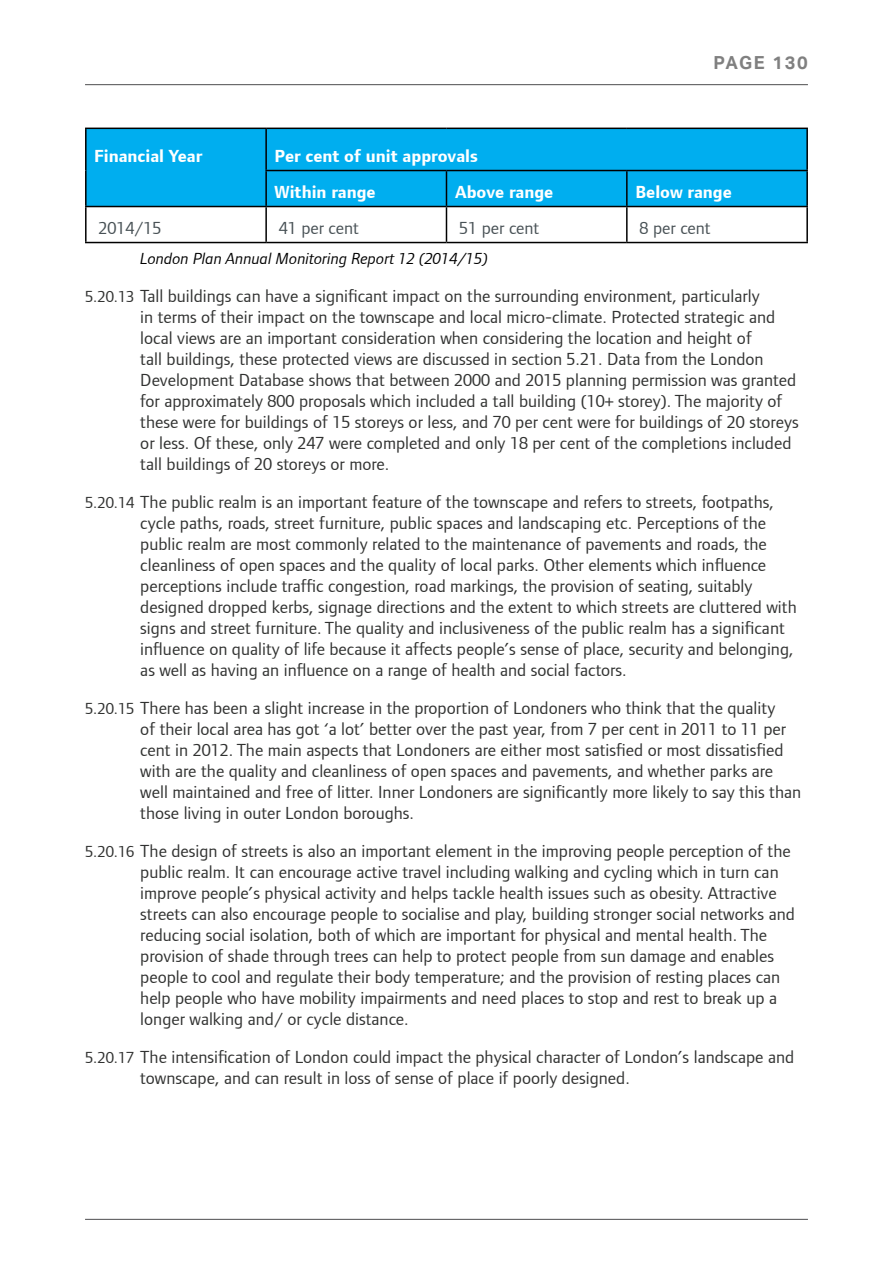
<style>
.page{position:relative;width:893px;height:1263px;background:#fff}
.page>*{position:absolute;margin:0;border:0;box-sizing:border-box;transform-origin:0 0}
.t1{font:18px/21px "Foundry Form Sans";color:#313231}
.Table_Header{font:700 18px "Foundry Form Sans";color:#fff}
.Table_text{font:18px "Foundry Form Sans";color:#485155}
.t2{font:700 18px "Aktiv Grotesk";letter-spacing:.1em;color:#808080}
.Source{font:italic 16.5px "Foundry Form Sans";color:#000}
.s1{font-size:16.5px}
</style>
<div class="page">
<hr style="left:85px;top:1219px;width:723px;height:1px;background:#4d4d4f">
<hr style="left:85px;top:84px;width:723px;height:1px;background:#4d4d4f">
<div style="left:87px;top:129px;width:719px;height:77px;background:#00aeef"></div>
<hr style="left:85px;top:128px;width:181px;height:1px;background:#000">
<hr style="left:85px;top:129px;width:2px;height:42px;background:#000">
<hr style="left:266px;top:128px;width:180px;height:1px;background:#000">
<hr style="left:265px;top:129px;width:2px;height:41px;background:#000">
<hr style="left:446px;top:128px;width:181px;height:1px;background:#000">
<hr style="left:627px;top:128px;width:181px;height:1px;background:#000">
<hr style="left:806px;top:129px;width:2px;height:41px;background:#000">
<hr style="left:85px;top:171px;width:2px;height:35px;background:#000">
<hr style="left:265px;top:170px;width:181px;height:1px;background:#000">
<hr style="left:265px;top:171px;width:2px;height:35px;background:#000">
<hr style="left:446px;top:170px;width:181px;height:1px;background:#000">
<hr style="left:446px;top:171px;width:1px;height:35px;background:#000">
<hr style="left:627px;top:170px;width:181px;height:1px;background:#000">
<hr style="left:626px;top:171px;width:2px;height:35px;background:#000">
<hr style="left:806px;top:171px;width:2px;height:35px;background:#000">
<hr style="left:85px;top:206px;width:181px;height:1px;background:#000">
<hr style="left:85px;top:207px;width:2px;height:35px;background:#000">
<hr style="left:266px;top:206px;width:180px;height:1px;background:#000">
<hr style="left:265px;top:207px;width:2px;height:35px;background:#000">
<hr style="left:446px;top:206px;width:181px;height:1px;background:#000">
<hr style="left:446px;top:207px;width:1px;height:35px;background:#000">
<hr style="left:627px;top:206px;width:181px;height:1px;background:#000">
<hr style="left:626px;top:207px;width:2px;height:35px;background:#000">
<hr style="left:806px;top:207px;width:2px;height:35px;background:#000">
<hr style="left:85px;top:242px;width:181px;height:1px;background:#000">
<hr style="left:266px;top:242px;width:180px;height:1px;background:#000">
<hr style="left:446px;top:242px;width:181px;height:1px;background:#000">
<hr style="left:627px;top:242px;width:181px;height:1px;background:#000">
<p class="t2" style="left:714px;top:52px;width:96px">PAGE 130</p>
<p class="Table_Header" style="left:94px;top:146px;width:110px">Financial Year</p>
<p class="Table_Header" style="left:275px;top:146px;width:205px">Per cent of unit approvals</p>
<p class="Table_Header" style="left:275px;top:182px;width:103px">Within range</p>
<p class="Table_Header" style="left:455px;top:182px;width:100px">Above range</p>
<p class="Table_Header" style="left:635px;top:182px;width:98px">Below range</p>
<p class="Table_text" style="left:99px;top:218px;width:64px">2014/15</p>
<p class="Table_text" style="left:279px;top:218px;width:82px">41 per cent</p>
<p class="Table_text" style="left:459px;top:218px;width:82px">51 per cent</p>
<p class="Table_text" style="left:640px;top:218px;width:73px">8 per cent</p>
<p class="Source" style="left:140px;top:249px;width:349px">London Plan Annual Monitoring Report 12 (2014/15)</p>
<p class="t1" style="left:140px;top:285px;width:660px;text-indent:-55px"><span class="s1">5.20.13</span> Tall buildings can have a significant impact on the surrounding environment, particularly<br>in terms of their impact on the townscape and local micro-climate. Protected strategic and local views are an important consideration when considering the location and height of<br>tall buildings, these protected views are discussed in section 5.21. Data from the London Development Database shows that between 2000 and 2015 planning permission was granted for approximately 800 proposals which included a tall building (10+ storey). The majority of these were for buildings of 15 storeys or less, and 70 per cent were for buildings of 20 storeys or less. Of these, only 247 were completed and only 18 per cent of the completions included tall buildings of 20 storeys or more.</p>
<p class="t1" style="left:140px;top:491px;width:658px;text-indent:-55px"><span class="s1">5.20.14</span> The public realm is an important feature of the townscape and refers to streets, footpaths, cycle paths, roads, street furniture, public spaces and landscaping etc. Perceptions of the public realm are most commonly related to the maintenance of pavements and roads, the cleanliness of open spaces and the quality of local parks. Other elements which influence perceptions include traffic congestion, road markings, the provision of seating, suitably designed dropped kerbs, signage directions and the extent to which streets are cluttered with signs and street furniture. The quality and inclusiveness of the public realm has a significant influence on quality of life because it affects people’s sense of place, security and belonging, as well as having an influence on a range of health and social factors.</p>
<p class="t1" style="left:140px;top:697px;width:662px;text-indent:-55px"><span class="s1">5.20.15</span> There has been a slight increase in the proportion of Londoners who think that the quality<br>of their local area has got ‘a lot’ better over the past year, from 7 per cent in 2011 to 11 per cent in 2012. The main aspects that Londoners are either most satisfied or most dissatisfied with are the quality and cleanliness of open spaces and pavements, and whether parks are well maintained and free of litter. Inner Londoners are significantly more likely to say this than those living in outer London boroughs.</p>
<p class="t1" style="left:140px;top:840px;width:656px;text-indent:-55px"><span class="s1">5.20.16</span> The design of streets is also an important element in the improving people perception of the public realm. It can encourage active travel including walking and cycling which in turn can improve people’s physical activity and helps tackle health issues such as obesity. Attractive streets can also encourage people to socialise and play, building stronger social networks and reducing social isolation, both of which are important for physical and mental health. The provision of shade through trees can help to protect people from sun damage and enables people to cool and regulate their body temperature; and the provision of resting places can help people who have mobility impairments and need places to stop and rest to break up a longer walking and/ or cycle distance.</p>
<p class="t1" style="left:140px;top:1046px;width:655px;text-indent:-55px"><span class="s1">5.20.17</span> The intensification of London could impact the physical character of London’s landscape and townscape, and can result in loss of sense of place if poorly designed.</p>
</div>
